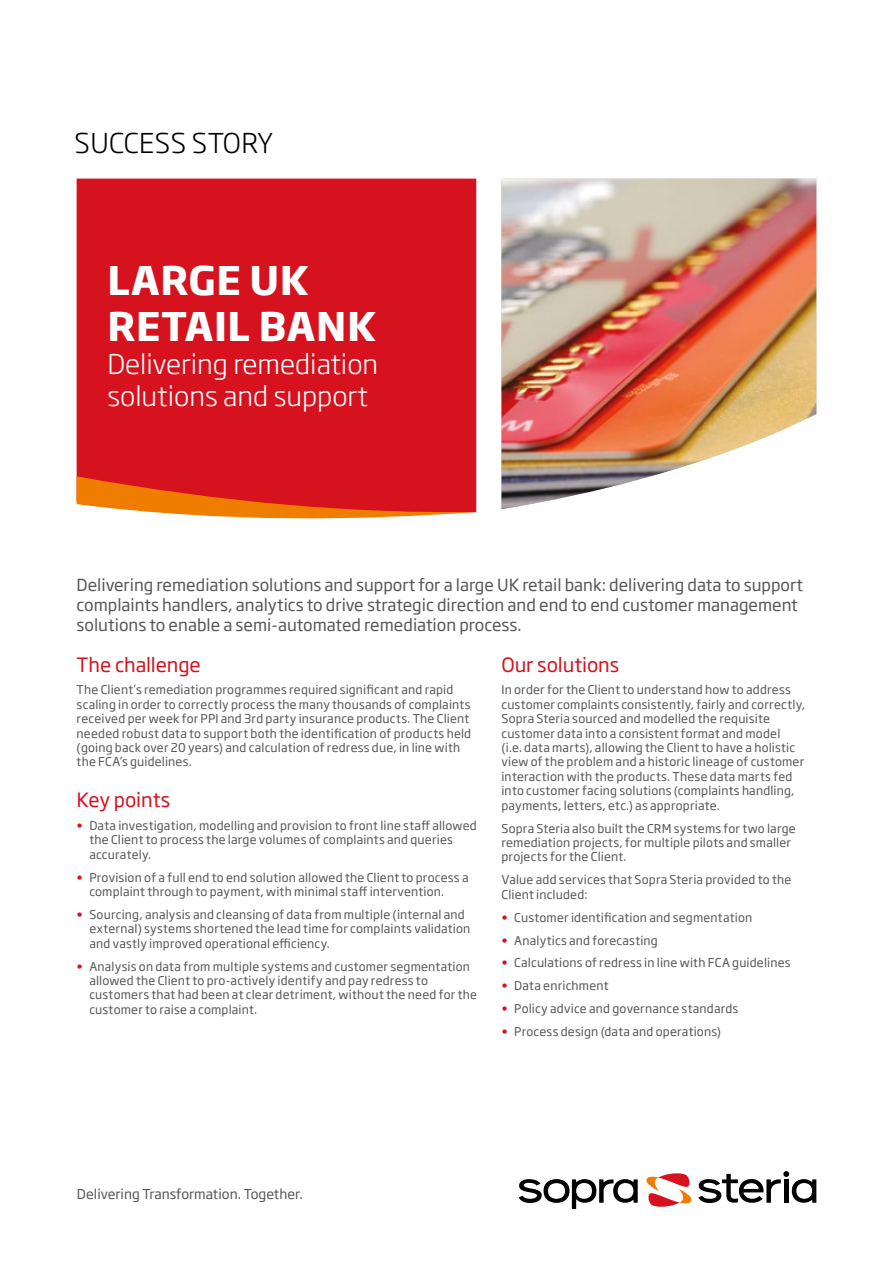
<style>
.page{position:relative;width:893px;height:1263px;background:#fff}
.page>*{position:absolute;margin:0;border:0;box-sizing:border-box;transform-origin:0 0}
.Document_Title{font:700 39px/46.8px "Soho Gothic Std";letter-spacing:.015em;color:#fff}
.Document_sub-heading{font:300 27px/32.4px "Soho Gothic Std";color:#fff}
.SUCCESS_STORY{font:300 27px "Soho Gothic Std";letter-spacing:.015em;color:#000}
.Body_Heading_1{font:19.5px "Soho Gothic Std";letter-spacing:-.005em;color:#d5121e}
.Intro{font:16.5px/19.8px "Soho Gothic Std";color:#575756}
.t1{font:13.5px "Soho Gothic Std";color:#575756}
.Body{font:12px/14.4px "Soho Gothic Std";letter-spacing:.015em;color:#575756}
.s1{color:#d5121e}
</style>
<div class="page">
<div style="left:77px;top:179px;width:399px;height:297px;background:#d5121e"></div>
<svg style="left:77px;top:476px;width:399px;height:43px;background:#e14c2a"></svg>
<svg style="left:519px;top:1179px;width:119px;height:30px"></svg>
<svg style="left:646px;top:1171px;width:170px;height:36px"></svg>
<img style="left:501px;top:179px;width:315px;height:330px">
<p class="SUCCESS_STORY" style="left:75px;top:126px;width:200px">SUCCESS STORY</p>
<p class="Document_Title" style="left:108px;top:257px;width:270px">LARGE UK<br>RETAIL BANK</p>
<p class="Document_sub-heading" style="left:107px;top:348px;width:272px">Delivering remediation solutions and support</p>
<p class="Intro" style="left:77px;top:575px;width:728px">Delivering remediation solutions and support for a large UK retail bank: delivering data to support complaints handlers, analytics to drive strategic direction and end to end customer management solutions to enable a semi-automated remediation process.</p>
<p class="Body_Heading_1" style="left:77px;top:652px;width:126px">The challenge</p>
<p class="Body" style="left:77px;top:683px;width:396px">The Client’s remediation programmes required significant and rapid scaling in order to correctly process the many thousands of complaints received per week for PPI and 3rd party insurance products. The Client needed robust data to support both the identification of products held (going back over 20 years) and calculation of redress due, in line with the FCA’s guidelines.</p>
<p class="Body_Heading_1" style="left:77px;top:787px;width:95px">Key points</p>
<p class="Body" style="left:89px;top:818px;width:389px;text-indent:-13px"><span class="s1">•</span> Data investigation, modelling and provision to front line staff allowed the Client to process the large volumes of complaints and queries accurately.</p>
<p class="Body" style="left:89px;top:870px;width:381px;text-indent:-13px"><span class="s1">•</span> Provision of a full end to end solution allowed the Client to process a complaint through to payment, with minimal staff intervention.</p>
<p class="Body" style="left:89px;top:907px;width:383px;text-indent:-13px"><span class="s1">•</span> Sourcing, analysis and cleansing of data from multiple (internal and external) systems shortened the lead time for complaints validation and vastly improved operational efficiency.</p>
<p class="Body" style="left:89px;top:959px;width:389px;text-indent:-13px"><span class="s1">•</span> Analysis on data from multiple systems and customer segmentation allowed the Client to pro-actively identify and pay redress to customers that had been at clear detriment, without the need for the customer to raise a complaint.</p>
<p class="Body_Heading_1" style="left:501px;top:652px;width:119px">Our solutions</p>
<p class="Body" style="left:501px;top:683px;width:305px">In order for the Client to understand how to address customer complaints consistently, fairly and correctly, Sopra Steria sourced and modelled the requisite customer data into a consistent format and model<br>(i.e. data marts), allowing the Client to have a holistic view of the problem and a historic lineage of customer interaction with the products. These data marts fed into customer facing solutions (complaints handling, payments, letters, etc.) as appropriate.</p>
<p class="Body" style="left:501px;top:821px;width:296px">Sopra Steria also built the CRM systems for two large remediation projects, for multiple pilots and smaller projects for the Client.</p>
<p class="Body" style="left:501px;top:873px;width:291px">Value add services that Sopra Steria provided to the<br>Client included:</p>
<p class="Body" style="left:501px;top:910px;width:252px"><span class="s1">•</span> Customer identification and segmentation</p>
<p class="Body" style="left:501px;top:933px;width:158px"><span class="s1">•</span> Analytics and forecasting</p>
<p class="Body" style="left:501px;top:956px;width:291px"><span class="s1">•</span> Calculations of redress in line with FCA guidelines</p>
<p class="Body" style="left:501px;top:979px;width:109px"><span class="s1">•</span> Data enrichment</p>
<p class="Body" style="left:501px;top:1002px;width:238px"><span class="s1">•</span> Policy advice and governance standards</p>
<p class="Body" style="left:501px;top:1025px;width:221px"><span class="s1">•</span> Process design (data and operations)</p>
<p class="t1" style="left:77px;top:1186px;width:227px">Delivering Transformation. Together.</p>
</div>
